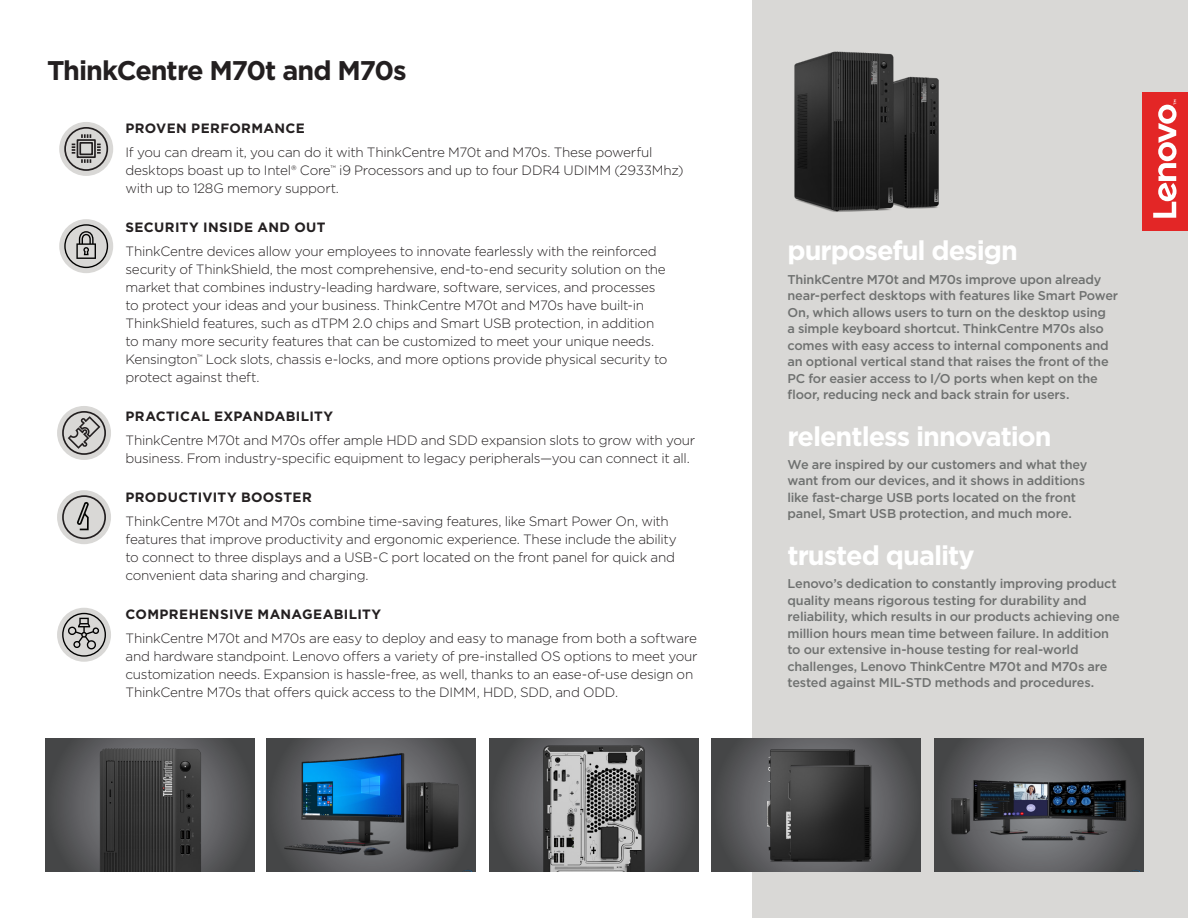
<style>
.page{position:relative;width:1188px;height:918px;background:#fff}
.page>*{position:absolute;margin:0;border:0;box-sizing:border-box;transform-origin:0 0}
.LEN-alt_h2_white{font:700 27px "Gotham";letter-spacing:-.04em;color:#fff}
.LEN-product_name{font:700 27px "Gotham";letter-spacing:-.04em;color:#231f20}
.LEN-normal_text{font:300 13.5px/18px "Gotham";letter-spacing:-.02em;color:#231f20}
.LEN-benefit_header{font:700 13.5px "Gotham";letter-spacing:.025em;color:#231f20}
.LEN-alt_p{font:500 12.75px/16.5px "Gotham";letter-spacing:-.015em;color:#6f7170}
</style>
<div class="page">
<div style="left:753px;top:0;width:435px;height:918px;background:#d9d8d6"></div>
<div style="left:1143px;top:92px;width:45px;height:139px;background:#e32626"></div>
<svg style="left:1153px;top:100px;width:24px;height:118px"></svg>
<div style="left:59px;top:122px;width:54px;height:54px;background:#d9d8d6;border-radius:50%"></div>
<svg style="left:63px;top:126px;width:46px;height:46px"></svg>
<div style="left:59px;top:219px;width:54px;height:54px;background:#d9d8d6;border-radius:50%"></div>
<svg style="left:64px;top:224px;width:44px;height:44px"></svg>
<svg style="left:57px;top:406px;width:54px;height:54px"></svg>
<svg style="left:68px;top:416px;width:32px;height:33px"></svg>
<div style="left:62px;top:411px;width:44px;height:44px;border:2px solid #231f20;border-radius:50%"></div>
<div style="left:57px;top:608px;width:54px;height:54px;background:#d9d8d6;border-radius:50%"></div>
<svg style="left:62px;top:613px;width:44px;height:44px"></svg>
<div style="left:57px;top:490px;width:54px;height:54px;background:#d9d8d6;border-radius:50%"></div>
<div style="left:62px;top:495px;width:44px;height:44px;border:2px solid #231f20;border-radius:50%"></div>
<svg style="left:76px;top:502px;width:13px;height:29px"></svg>
<img style="left:902px;top:76px;width:37px;height:133px">
<img style="left:794px;top:51px;width:108px;height:161px">
<img style="left:46px;top:739px;width:209px;height:133px">
<img style="left:267px;top:739px;width:209px;height:133px">
<img style="left:489px;top:739px;width:209px;height:133px">
<div style="left:712px;top:739px;width:209px;height:133px;background:#48494a"></div>
<img style="left:733px;top:739px;width:166px;height:133px">
<img style="left:934px;top:739px;width:209px;height:133px">
<p class="LEN-product_name" style="left:47px;top:52px;width:361px">ThinkCentre M70t and M70s</p>
<p class="LEN-benefit_header" style="left:126px;top:119px;width:181px">PROVEN PERFORMANCE</p>
<p class="LEN-normal_text" style="left:126px;top:143px;width:560px">If you can dream it, you can do it with ThinkCentre M70t and M70s. These powerful desktops boast up to Intel® Core<sup>™</sup> i9 Processors and up to four DDR4 UDIMM (2933Mhz) with up to 128G memory support.</p>
<p class="LEN-benefit_header" style="left:126px;top:218px;width:201px">SECURITY INSIDE AND OUT</p>
<p class="LEN-normal_text" style="left:126px;top:242px;width:543px">ThinkCentre devices allow your employees to innovate fearlessly with the reinforced security of ThinkShield, the most comprehensive, end-to-end security solution on the market that combines industry-leading hardware, software, services, and processes to protect your ideas and your business. ThinkCentre M70t and M70s have built-in ThinkShield features, such as dTPM 2.0 chips and Smart USB protection, in addition to many more security features that can be customized to meet your unique needs.<br>Kensington<sup>™</sup> Lock slots, chassis e-locks, and more options provide physical security to protect against theft.</p>
<p class="LEN-benefit_header" style="left:126px;top:407px;width:209px">PRACTICAL EXPANDABILITY</p>
<p class="LEN-normal_text" style="left:126px;top:431px;width:571px">ThinkCentre M70t and M70s offer ample HDD and SDD expansion slots to grow with your business. From industry-specific equipment to legacy peripherals—you can connect it all.</p>
<p class="LEN-benefit_header" style="left:126px;top:488px;width:188px">PRODUCTIVITY BOOSTER</p>
<p class="LEN-normal_text" style="left:126px;top:512px;width:553px">ThinkCentre M70t and M70s combine time-saving features, like Smart Power On, with features that improve productivity and ergonomic experience. These include the ability to connect to three displays and a USB-C port located on the front panel for quick and convenient data sharing and charging.</p>
<p class="LEN-benefit_header" style="left:126px;top:605px;width:257px">COMPREHENSIVE MANAGEABILITY</p>
<p class="LEN-normal_text" style="left:126px;top:629px;width:573px">ThinkCentre M70t and M70s are easy to deploy and easy to manage from both a software and hardware standpoint. Lenovo offers a variety of pre-installed OS options to meet your customization needs. Expansion is hassle-free, as well, thanks to an ease-of-use design on ThinkCentre M70s that offers quick access to the DIMM, HDD, SDD, and ODD.</p>
<p class="LEN-alt_h2_white" style="left:788px;top:233px;width:232px">purposeful design</p>
<p class="LEN-alt_p" style="left:788px;top:271px;width:332px">ThinkCentre M70t and M70s improve upon already near-perfect desktops with features like Smart Power On, which allows users to turn on the desktop using<br>a simple keyboard shortcut. ThinkCentre M70s also comes with easy access to internal components and an optional vertical stand that raises the front of the PC for easier access to I/O ports when kept on the floor, reducing neck and back strain for users.</p>
<p class="LEN-alt_h2_white" style="left:788px;top:418px;width:266px">relentless innovation</p>
<p class="LEN-alt_p" style="left:788px;top:456px;width:301px">We are inspired by our customers and what they want from our devices, and it shows in additions like fast-charge USB ports located on the front panel, Smart USB protection, and much more.</p>
<p class="LEN-alt_h2_white" style="left:788px;top:537px;width:189px">trusted quality</p>
<p class="LEN-alt_p" style="left:788px;top:575px;width:334px">Lenovo’s dedication to constantly improving product quality means rigorous testing for durability and reliability, which results in our products achieving one million hours mean time between failure. In addition to our extensive in-house testing for real-world challenges, Lenovo ThinkCentre M70t and M70s are tested against MIL-STD methods and procedures.</p>
</div>
